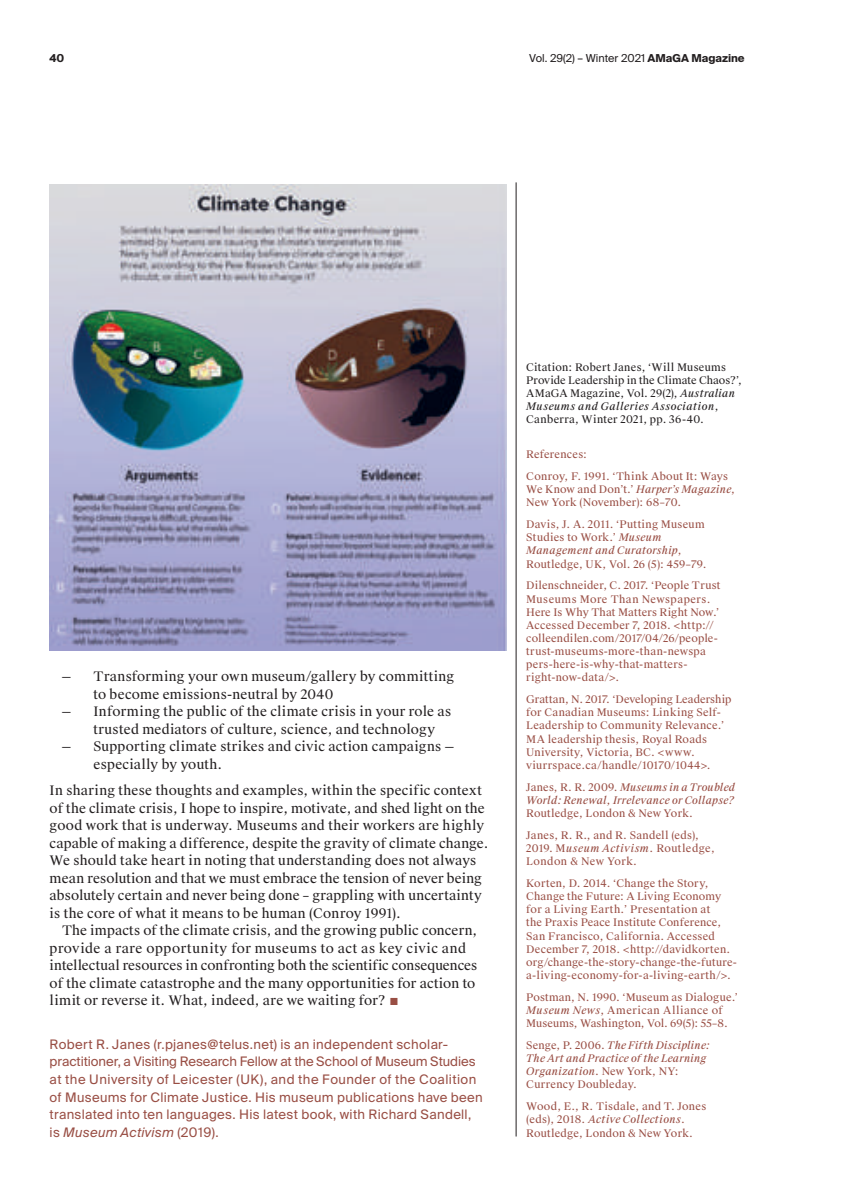
<style>
.page{position:relative;width:844px;height:1191px;background:#fff}
.page>*{position:absolute;margin:0;border:0;box-sizing:border-box;transform-origin:0 0}
.t1{font:13.12px/17.5px "Suisse Works";letter-spacing:.015em;color:#231f20}
.t2{font:13.12px/17.5px "Suisse Intl";letter-spacing:.025em;color:#994e44}
.t3{font:10.85px "Suisse Intl";color:#231f20}
.t4{font:700 10.85px "Suisse Intl";color:#231f20}
.t5{font:10.5px/13.1px "Suisse Works";letter-spacing:.02em;color:#994e44}
.t6{font:italic 10.5px/13.1px "Suisse Works";letter-spacing:.01em;color:#994e44}
.t7{font:10.5px/13.1px "Suisse Works";letter-spacing:.02em;color:#231f20}
.t8{font:10.5px/13.1px "Suisse Works";letter-spacing:.04em;color:#994e44}
.s1{font-weight:700}
.s2{color:#994e44}
.s3{font-style:italic}
.s4{font-style:normal}
</style>
<div class="page">
<hr style="left:515px;top:182px;width:1px;height:954px;background:#231f20">
<img style="left:49px;top:185px;width:457px;height:465px">
<p class="t4" style="left:50px;top:52px;width:16px">40</p>
<p class="t3" style="left:529px;top:52px;width:217px">Vol. 29(2) – Winter 2021 <span class="s1">AMaGA Magazine</span></p>
<p class="t1" style="left:93px;top:668px;width:362px;text-indent:-32px">— Transforming your own museum/gallery by committing to become emissions-neutral by 2040</p>
<p class="t1" style="left:93px;top:703px;width:359px;text-indent:-32px">— Informing the public of the climate crisis in your role as trusted mediators of culture, science, and technology</p>
<p class="t1" style="left:93px;top:738px;width:362px;text-indent:-32px">— Supporting climate strikes and civic action campaigns — especially by youth.</p>
<p class="t1" style="left:50px;top:782px;width:440px">In sharing these thoughts and examples, within the specific context of the climate crisis, I hope to inspire, motivate, and shed light on the good work that is underway. Museums and their workers are highly capable of making a difference, despite the gravity of climate change.<br>We should take heart in noting that understanding does not always mean resolution and that we must embrace the tension of never being absolutely certain and never being done – grappling with uncertainty is the core of what it means to be human (Conroy 1991).</p>
<p class="t1" style="left:50px;top:922px;width:429px;text-indent:12px">The impacts of the climate crisis, and the growing public concern, provide a rare opportunity for museums to act as key civic and intellectual resources in confronting both the scientific consequences of the climate catastrophe and the many opportunities for action to limit or reverse it. What, indeed, are we waiting for? <span class="s2">■</span></p>
<p class="t2" style="left:50px;top:1035px;width:434px">Robert R. Janes (r.pjanes@telus.net) is an independent scholar&shy;practitioner, a Visiting Research Fellow at the School of Museum Studies at the University of Leicester (UK), and the Founder of the Coalition of Museums for Climate Justice. His museum publications have been translated into ten languages. His latest book, with Richard Sandell, is <span class="s3">Museum Activism</span> (2019).</p>
<p class="t7" style="left:526px;top:360px;width:217px">Citation: Robert Janes, ‘Will Museums Provide Leadership in the Climate Chaos?’, AMaGA Magazine, Vol. 29(2), <span class="s3">Australian Museums and Galleries Association</span>, Canberra, Winter 2021, pp. 36-40.</p>
<p class="t5" style="left:526px;top:444px;width:203px;line-height:21.9px">References:<br>Conroy, F. 1991. ‘Think About It: Ways</p>
<p class="t5" style="left:526px;top:483px;width:210px">We Know and Don’t.’ <span class="s3">Harper’s Magazine</span>,<br>New York (November): 68–70.</p>
<p class="t5" style="left:526px;top:518px;width:182px">Davis, J. A. 2011. ‘Putting Museum<br>Studies to Work.’ <span class="s3">Museum<br>Management and Curatorship</span>,<br>Routledge, UK, Vol. 26 (5): 459–79.</p>
<p class="t5" style="left:526px;top:579px;width:195px">Dilenschneider, C. 2017. ‘People Trust Museums More Than Newspapers.<br>Here Is Why That Matters Right Now.’ Accessed December 7, 2018. &lt;http:// colleendilen.com/2017/04/26/people&shy;trust-museums-more-than-newspa pers-here-is-why-that-matters&shy;right-now-data/&gt;.</p>
<p class="t5" style="left:526px;top:693px;width:207px">Grattan, N. 2017. ‘Developing Leadership for Canadian Museums: Linking Self-Leadership to Community Relevance.’ MA leadership thesis, Royal Roads University, Victoria, BC. &lt;www. viurrspace.ca/handle/10170/1044&gt;.</p>
<p class="t6" style="left:526px;top:780px;width:210px"><span class="s4">Janes, R. R. 2009.</span> Museums in a Troubled<br>World: Renewal, Irrelevance or Collapse?</p>
<p class="t5" style="left:526px;top:802px;width:174px;line-height:21.9px">Routledge, London &amp; New York.<br>Janes, R. R., and R. Sandell (eds),</p>
<p class="t8" style="left:526px;top:842px;width:190px">2019. M<span class="s3">useum Activism</span>. Routledge,<br>London &amp; New York.</p>
<p class="t5" style="left:526px;top:877px;width:212px">Korten, D. 2014. ‘Change the Story, Change the Future: A Living Economy for a Living Earth.’ Presentation at<br>the Praxis Peace Institute Conference, San Francisco, California. Accessed December 7, 2018. &lt;http://davidkorten. org/change-the-story-change-the-future&shy;a-living-economy-for-a-living-earth/&gt;.</p>
<p class="t5" style="left:526px;top:990px;width:213px">Postman, N. 1990. ‘Museum as Dialogue.’<br><span class="s3">Museum News</span>, American Alliance of<br>Museums, Washington, Vol. 69(5): 55–8.</p>
<p class="t6" style="left:526px;top:1038px;width:185px"><span class="s4">Senge, P. 2006.</span> The Fifth Discipline:<br>The Art and Practice of the Learning<br>Organization<span class="s4">. New York, NY:<br>Currency Doubleday.</span></p>
<p class="t5" style="left:526px;top:1100px;width:181px">Wood, E., R. Tisdale, and T. Jones (eds), 2018. <span class="s3">Active Collections</span>.<br>Routledge, London &amp; New York.</p>
</div>
